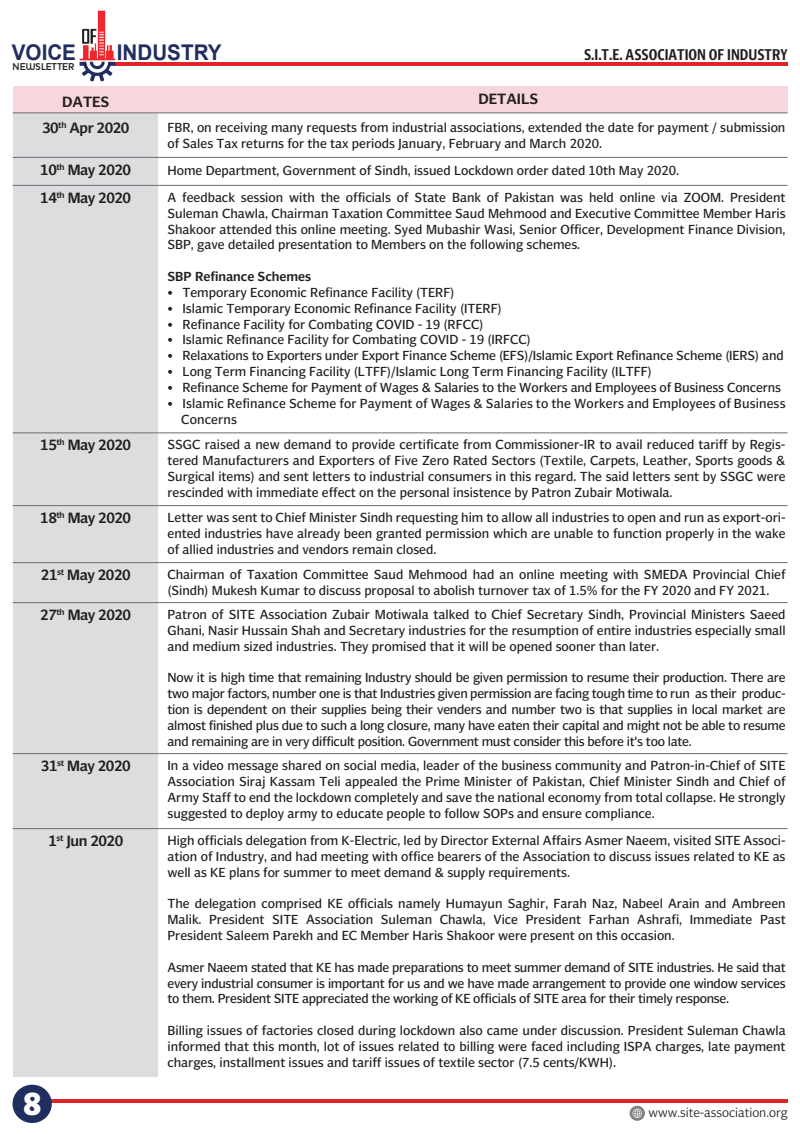
<style>
.page{position:relative;width:800px;height:1134px;background:#fff}
.page>*{position:absolute;margin:0;border:0;box-sizing:border-box;transform-origin:0 0}
.t1{font:800 31.95px "Olisipone";color:#fff;scale:.95 1}
.t2{font:700 21.6px "Arial";color:#202d5f;scale:.95 1}
.t3{font:600 15.15px "Olisipone Head";color:#231f20}
.t4{font:600 15px "Olisipone";letter-spacing:-.03em;color:#231f20}
.t5{font:600 15px "Olisipone";color:#231f20}
.t6{font:13.2px/15.9px "Olisipone";color:#231f20;text-align:justify}
.t7{font:600 13.2px "Olisipone";color:#231f20}
.t8{font:300 12.9px "Olisipone";color:#231f20}
.t9{font:700 10.05px "Houschka";letter-spacing:.02em;color:#231f20;scale:.95 1}
</style>
<div class="page">
<hr style="left:114px;top:62px;width:673px;height:4px;background:#df2426">
<svg style="left:79px;top:11px;width:36px;height:71px"></svg>
<hr style="left:14px;top:1099px;width:773px;height:4px;background:#df2426">
<svg style="left:629px;top:1106px;width:15px;height:15px"></svg>
<svg style="left:632px;top:1109px;width:9px;height:9px"></svg>
<div style="left:13px;top:1085px;width:39px;height:38px;background:#202d5f;border-radius:50%"></div>
<div style="left:13px;top:87px;width:774px;height:26px;background:#f7d7db"></div>
<div style="left:13px;top:113px;width:144px;height:964px;background:#dcdddf"></div>
<hr style="left:13px;top:113px;width:774px;height:1px;background:#6c6d70">
<hr style="left:13px;top:157px;width:774px;height:1px;background:#6c6d70">
<hr style="left:13px;top:185px;width:774px;height:1px;background:#6c6d70">
<hr style="left:13px;top:433px;width:774px;height:1px;background:#6c6d70">
<hr style="left:13px;top:505px;width:774px;height:1px;background:#6c6d70">
<hr style="left:13px;top:562px;width:774px;height:1px;background:#6c6d70">
<hr style="left:13px;top:602px;width:774px;height:1px;background:#6c6d70">
<hr style="left:13px;top:753px;width:774px;height:1px;background:#6c6d70">
<hr style="left:13px;top:828px;width:774px;height:1px;background:#6c6d70">
<h2 class="t2" style="left:12px;top:38px;width:69px">VOICE</h2>
<h2 class="t2" style="left:117px;top:38px;width:112px">INDUSTRY</h2>
<p class="t3" style="left:583px;top:46px;width:205px">S.I.T.E. ASSOCIATION OF INDUSTRY</p>
<p class="t9" style="left:12px;top:60px;width:67px">NEWSLETTER</p>
<p class="t4" style="left:62px;top:93px;width:49px">DATES</p>
<p class="t5" style="left:478px;top:90px;width:61px">DETAILS</p>
<p class="t6" style="left:167px;top:120px;width:619px">FBR, on receiving many requests from industrial associations, extended the date for payment / submission of Sales Tax returns for the tax periods January, February and March 2020.</p>
<p class="t4" style="left:42px;top:120px;width:89px">30<sup>th</sup> Apr 2020</p>
<p class="t4" style="left:40px;top:161px;width:92px">10<sup>th</sup> May 2020</p>
<p class="t6" style="left:167px;top:157px;width:619px;line-height:26.5px">Home Department, Government of Sindh, issued Lockdown order dated 10th May 2020.<br>A feedback session with the officials of State Bank of Pakistan was held online via ZOOM. President</p>
<p class="t6" style="left:167px;top:205px;width:619px">Suleman Chawla, Chairman Taxation Committee Saud Mehmood and Executive Committee Member Haris Shakoor attended this online meeting. Syed Mubashir Wasi, Senior Officer, Development Finance Division, SBP, gave detailed presentation to Members on the following schemes.</p>
<p class="t7" style="left:167px;top:269px;width:145px">SBP Refinance Schemes</p>
<p class="t6" style="left:167px;top:284px;width:288px">• Temporary Economic Refinance Facility (TERF)</p>
<p class="t6" style="left:167px;top:300px;width:335px">• Islamic Temporary Economic Refinance Facility (ITERF)</p>
<p class="t6" style="left:167px;top:316px;width:317px">• Refinance Facility for Combating COVID - 19 (RFCC)</p>
<p class="t6" style="left:167px;top:332px;width:365px">• Islamic Refinance Facility for Combating COVID - 19 (IRFCC)</p>
<p class="t6" style="left:167px;top:348px;width:617px">• Relaxations to Exporters under Export Finance Scheme (EFS)/Islamic Export Refinance Scheme (IERS) and</p>
<p class="t6" style="left:167px;top:363px;width:485px">• Long Term Financing Facility (LTFF)/Islamic Long Term Financing Facility (ILTFF)</p>
<p class="t6" style="left:167px;top:379px;width:614px">• Refinance Scheme for Payment of Wages &amp; Salaries to the Workers and Employees of Business Concerns</p>
<p class="t6" style="left:181px;top:395px;width:605px;text-indent:-14px">• Islamic Refinance Scheme for Payment of Wages &amp; Salaries to the Workers and Employees of Business<br>Concerns</p>
<p class="t4" style="left:40px;top:189px;width:92px">14<sup>th</sup> May 2020</p>
<p class="t4" style="left:40px;top:437px;width:92px">15<sup>th</sup> May 2020</p>
<p class="t6" style="left:167px;top:437px;width:619px">SSGC raised a new demand to provide certificate from Commissioner-IR to avail reduced tariff by Regis&shy;tered Manufacturers and Exporters of Five Zero Rated Sectors (Textile, Carpets, Leather, Sports goods &amp; Surgical items) and sent letters to industrial consumers in this regard. The said letters sent by SSGC were rescinded with immediate effect on the personal insistence by Patron Zubair Motiwala.</p>
<p class="t4" style="left:40px;top:509px;width:92px">18<sup>th</sup> May 2020</p>
<p class="t6" style="left:167px;top:509px;width:619px">Letter was sent to Chief Minister Sindh requesting him to allow all industries to open and run as export-ori&shy;ented industries have already been granted permission which are unable to function properly in the wake of allied industries and vendors remain closed.</p>
<p class="t4" style="left:41px;top:566px;width:91px">21<sup>st</sup> May 2020</p>
<p class="t6" style="left:167px;top:566px;width:619px">Chairman of Taxation Committee Saud Mehmood had an online meeting with SMEDA Provincial Chief (Sindh) Mukesh Kumar to discuss proposal to abolish turnover tax of 1.5% for the FY 2020 and FY 2021.</p>
<p class="t4" style="left:40px;top:606px;width:92px">27<sup>th</sup> May 2020</p>
<p class="t6" style="left:167px;top:606px;width:619px">Patron of SITE Association Zubair Motiwala talked to Chief Secretary Sindh, Provincial Ministers Saeed Ghani, Nasir Hussain Shah and Secretary industries for the resumption of entire industries especially small and medium sized industries. They promised that it will be opened sooner than later.</p>
<p class="t6" style="left:167px;top:670px;width:619px">Now it is high time that remaining Industry should be given permission to resume their production. There are two major factors, number one is that Industries given permission are facing tough time to run as their produc&shy;tion is dependent on their supplies being their venders and number two is that supplies in local market are almost finished plus due to such a long closure, many have eaten their capital and might not be able to resume and remaining are in very difficult position. Government must consider this before it's too late.</p>
<p class="t4" style="left:41px;top:757px;width:91px">31<sup>st</sup> May 2020</p>
<p class="t6" style="left:167px;top:757px;width:619px">In a video message shared on social media, leader of the business community and Patron-in-Chief of SITE Association Siraj Kassam Teli appealed the Prime Minister of Pakistan, Chief Minister Sindh and Chief of Army Staff to end the lockdown completely and save the national economy from total collapse. He strongly suggested to deploy army to educate people to follow SOPs and ensure compliance.</p>
<p class="t4" style="left:48px;top:832px;width:76px">1<sup>st</sup> Jun 2020</p>
<p class="t6" style="left:167px;top:832px;width:619px">High officials delegation from K-Electric, led by Director External Affairs Asmer Naeem, visited SITE Associ&shy;ation of Industry, and had meeting with office bearers of the Association to discuss issues related to KE as well as KE plans for summer to meet demand &amp; supply requirements.</p>
<p class="t6" style="left:167px;top:896px;width:619px">The delegation comprised KE officials namely Humayun Saghir, Farah Naz, Nabeel Arain and Ambreen Malik. President SITE Association Suleman Chawla, Vice President Farhan Ashrafi, Immediate Past President Saleem Parekh and EC Member Haris Shakoor were present on this occasion.</p>
<p class="t6" style="left:167px;top:959px;width:619px">Asmer Naeem stated that KE has made preparations to meet summer demand of SITE industries. He said that every industrial consumer is important for us and we have made arrangement to provide one window services to them. President SITE appreciated the working of KE officials of SITE area for their timely response.</p>
<p class="t6" style="left:167px;top:1023px;width:619px">Billing issues of factories closed during lockdown also came under discussion. President Suleman Chawla informed that this month, lot of issues related to billing were faced including ISPA charges, late payment charges, installment issues and tariff issues of textile sector (7.5 cents/KWH).</p>
<h1 class="t1" style="left:23px;top:1085px;width:21px">8</h1>
<p class="t8" style="left:648px;top:1105px;width:140px">www.site-association.org</p>
</div>
